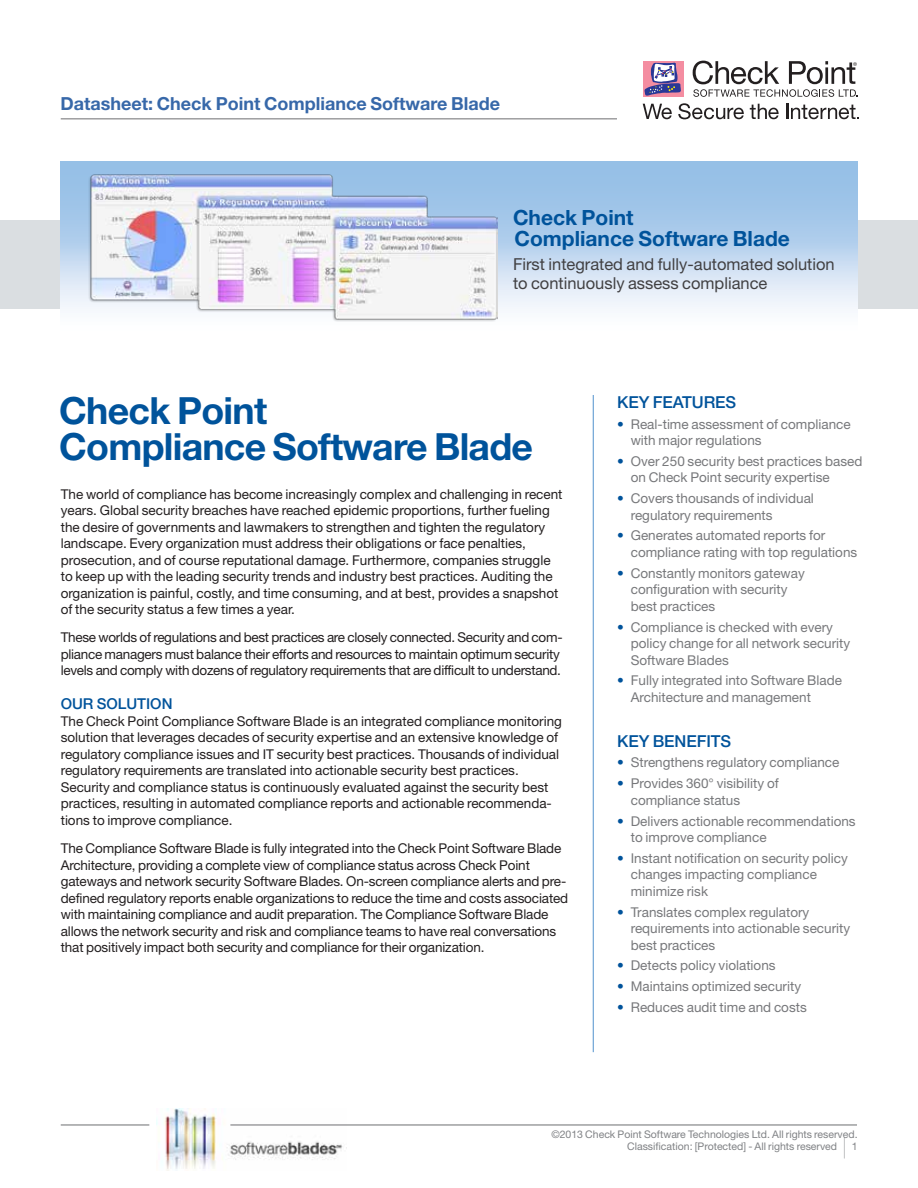
<style>
.page{position:relative;width:918px;height:1188px;background:#fff}
.page>*{position:absolute;margin:0;border:0;box-sizing:border-box;transform-origin:0 0}
.t1{font:700 37.5px/36px "Helvetica Neue";letter-spacing:-.02em;color:#00539b}
.t2{font:700 21px/21px "Helvetica Neue";color:#00539b}
.t3{font:700 18px "Helvetica Neue";color:#3768a9}
.t4{font:16.5px/19.5px "Helvetica Neue";color:#414042}
.t5{font:500 16.5px "Helvetica Neue";letter-spacing:-.005em;color:#00539b}
.t6{font:500 15px "Helvetica Neue";color:#00539b}
.t7{font:13.5px/16.5px "Helvetica Neue";color:#231f20}
.t8{font:13.5px/16.5px "Helvetica Neue";color:#77787b}
.t9{font:13.5px/16.5px "Helvetica Neue";letter-spacing:-.02em;color:#231f20}
.t10{font:10.5px/12px "Helvetica Neue";color:#808285;text-align:right}
.s1{color:#00539b}
.s2{font-size:21px}
</style>
<div class="page">
<hr style="left:61px;top:118px;width:556px;height:1px;background:#6d6e71">
<hr style="left:593px;top:395px;width:1px;height:657px;background:#5091cd">
<div style="left:0;top:220px;width:918px;height:89px;background:#dadee1"></div>
<div style="left:643px;top:61px;width:41px;height:35px;background:#f48da1"></div>
<svg style="left:644px;top:63px;width:37px;height:33px"></svg>
<svg style="left:643px;top:104px;width:29px;height:15px"></svg>
<svg style="left:678px;top:103px;width:66px;height:16px"></svg>
<svg style="left:750px;top:104px;width:29px;height:15px"></svg>
<svg style="left:786px;top:104px;width:72px;height:15px"></svg>
<svg style="left:693px;top:61px;width:165px;height:36px"></svg>
<img style="left:156px;top:1108px;width:190px;height:62px">
<hr style="left:61px;top:1125px;width:88px;height:1px;background:#6d6e71">
<hr style="left:230px;top:1125px;width:627px;height:1px;background:#6d6e71">
<div style="left:61px;top:161px;width:797px;height:217px;background:linear-gradient(to bottom,#88b6e3,#fff)"></div>
<img style="left:89px;top:175px;width:409px;height:147px">
<h3 class="t3" style="left:61px;top:93px;width:441px">Datasheet: Check Point Compliance Software Blade</h3>
<h2 class="t2" style="left:513px;top:207px;width:278px">Check Point<br>Compliance Software Blade</h2>
<p class="t4" style="left:513px;top:254px;width:323px">First integrated and fully-automated solution to continuously assess compliance</p>
<h1 class="t1" style="left:59px;top:392px;width:475px">Check Point<br>Compliance Software Blade</h1>
<p class="t7" style="left:61px;top:485px;width:503px">The world of compliance has become increasingly complex and challenging in recent years. Global security breaches have reached epidemic proportions, further fueling the desire of governments and lawmakers to strengthen and tighten the regulatory landscape. Every organization must address their obligations or face penalties, prosecution, and of course reputational damage. Furthermore, companies struggle to keep up with the leading security trends and industry best practices. Auditing the organization is painful, costly, and time consuming, and at best, provides a snapshot of the security status a few times a year.</p>
<p class="t9" style="left:61px;top:629px;width:503px">These worlds of regulations and best practices are closely connected. Security and com&shy;pliance managers must balance their efforts and resources to maintain optimum security levels and comply with dozens of regulatory requirements that are difficult to understand.</p>
<p class="t6" style="left:61px;top:695px;width:113px">OUR SOLUTION</p>
<p class="t7" style="left:61px;top:713px;width:503px">The Check Point Compliance Software Blade is an integrated compliance monitoring solution that leverages decades of security expertise and an extensive knowledge of regulatory compliance issues and IT security best practices. Thousands of individual regulatory requirements are translated into actionable security best practices.<br>Security and compliance status is continuously evaluated against the security best practices, resulting in automated compliance reports and actionable recommenda&shy;tions to improve compliance.</p>
<p class="t7" style="left:61px;top:840px;width:509px">The Compliance Software Blade is fully integrated into the Check Point Software Blade Architecture, providing a complete view of compliance status across Check Point gateways and network security Software Blades. On-screen compliance alerts and pre&shy;defined regulatory reports enable organizations to reduce the time and costs associated with maintaining compliance and audit preparation. The Compliance Software Blade allows the network security and risk and compliance teams to have real conversations that positively impact both security and compliance for their organization.</p>
<p class="t5" style="left:617px;top:392px;width:118px">KEY FEATURES</p>
<p class="t8" style="left:631px;top:415px;width:221px;text-indent:-14px"><span class="s1">•</span> Real-time assessment of compliance with major regulations</p>
<p class="t8" style="left:631px;top:453px;width:233px;text-indent:-14px"><span class="s1">•</span> Over 250 security best practices based on Check Point security expertise</p>
<p class="t8" style="left:631px;top:490px;width:185px;text-indent:-14px"><span class="s1">•</span> Covers thousands of individual regulatory requirements</p>
<p class="t8" style="left:631px;top:527px;width:228px;text-indent:-14px"><span class="s1">•</span> Generates automated reports for compliance rating with top regulations</p>
<p class="t8" style="left:631px;top:565px;width:176px;text-indent:-14px"><span class="s1">•</span> Constantly monitors gateway configuration with security best practices</p>
<p class="t8" style="left:631px;top:618px;width:221px;text-indent:-14px"><span class="s1">•</span> Compliance is checked with every policy change for all network security<br>Software Blades</p>
<p class="t8" style="left:631px;top:672px;width:213px;text-indent:-14px"><span class="s1">•</span> Fully integrated into Software Blade<br>Architecture and management</p>
<p class="t5" style="left:617px;top:731px;width:113px">KEY BENEFITS</p>
<p class="t8" style="left:617px;top:754px;width:224px"><span class="s1">•</span> Strengthens regulatory compliance</p>
<p class="t8" style="left:631px;top:775px;width:150px;text-indent:-14px"><span class="s1">•</span> Provides 360° visibility of compliance status</p>
<p class="t8" style="left:631px;top:812px;width:226px;text-indent:-14px"><span class="s1">•</span> Delivers actionable recommendations to improve compliance</p>
<p class="t8" style="left:631px;top:850px;width:219px;text-indent:-14px"><span class="s1">•</span> Instant notification on security policy changes impacting compliance minimize risk</p>
<p class="t8" style="left:631px;top:903px;width:221px;text-indent:-14px"><span class="s1">•</span> Translates complex regulatory requirements into actionable security best practices</p>
<p class="t8" style="left:617px;top:957px;width:160px"><span class="s1">•</span> Detects policy violations</p>
<p class="t8" style="left:617px;top:978px;width:185px"><span class="s1">•</span> Maintains optimized security</p>
<p class="t8" style="left:617px;top:999px;width:191px"><span class="s1">•</span> Reduces audit time and costs</p>
<p class="t10" style="left:551px;top:1128px;width:308px">©2013 Check Point Software Technologies Ltd. All rights reserved.<br>Classification: [Protected] - All rights reserved <span class="s2">|</span> 1</p>
</div>
